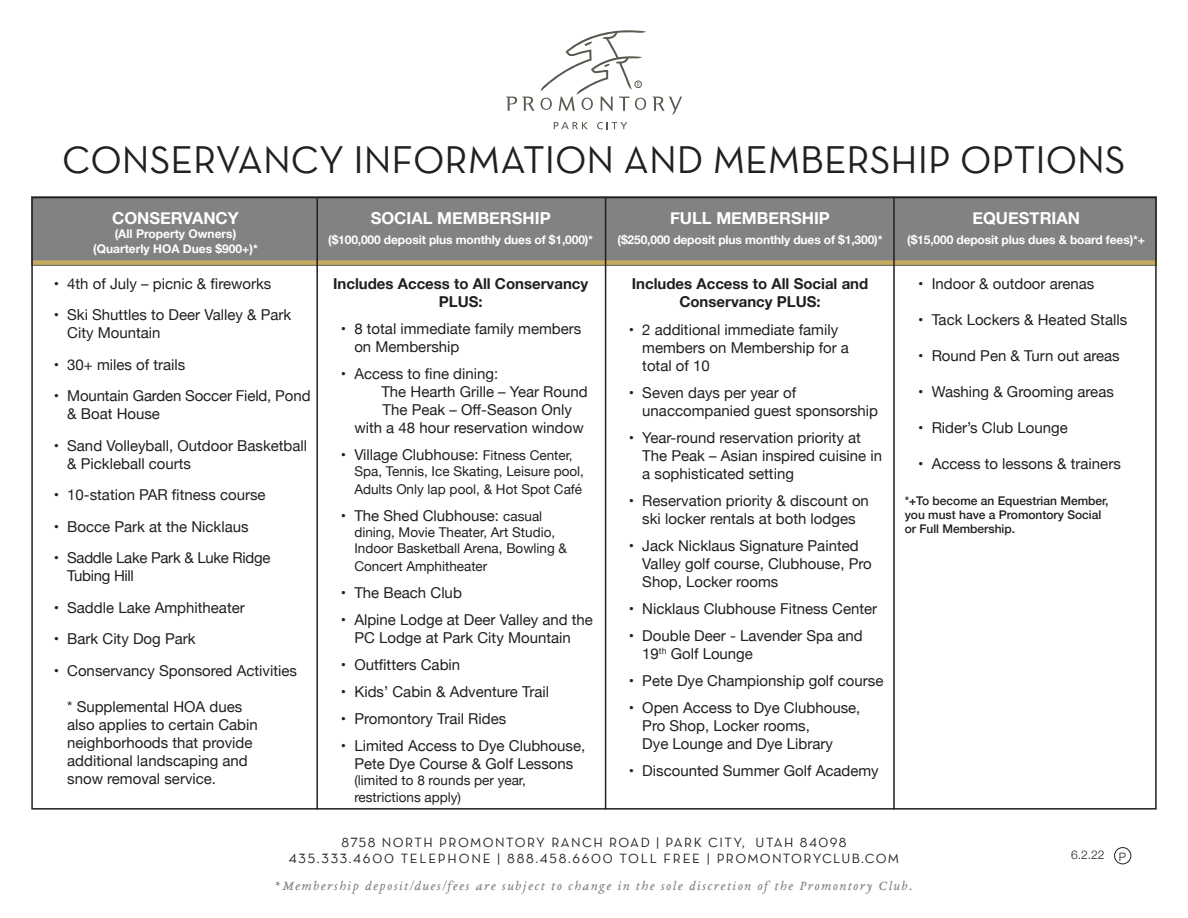
<style>
.page{position:relative;width:1188px;height:918px;background:#fff}
.page>*{position:absolute;margin:0;border:0;box-sizing:border-box;transform-origin:0 0}
.t1{font:39px "Neutra Text Book Alt";color:#231f20}
.t2{font:700 16.5px "Helvetica Neue";color:#fff}
.t3{font:15px/18px "Helvetica Neue";color:#231f20}
.t4{font:700 15px/18px "Helvetica Neue";color:#231f20;text-align:center}
.t5{font:15px/18px "Helvetica Neue";letter-spacing:-.02em;color:#231f20}
.t6{font:13.5px/16.2px "Helvetica Neue";color:#231f20}
.t7{font:italic 13.5px "EB Garamond 08";letter-spacing:.11em;color:#828283}
.t8{font:13.5px "Neutra Text Book Alt";letter-spacing:.13em;color:#231f20}
.t9{font:13.5px "Neutra Text Book Alt";letter-spacing:.11em;color:#231f20}
.t10{font:700 12px "Helvetica Neue";letter-spacing:-.01em;color:#fff}
.t11{font:500 12px "Helvetica Neue";color:#231f20}
.t12{font:300 12px "Helvetica Neue";color:#231f20}
.t13{font:300 11.55px "Helvetica Neue";color:#231f20}
.s1{font-size:13.5px}
</style>
<div class="page">
<div style="left:31px;top:197px;width:1126px;height:67px;background:#828283"></div>
<hr style="left:31px;top:264px;width:1126px;height:2px;background:#231f20">
<div style="left:31px;top:260px;width:1126px;height:5px;background:#c7ab5e"></div>
<svg style="left:652px;top:97px;width:30px;height:18px"></svg>
<svg style="left:506px;top:97px;width:28px;height:14px"></svg>
<svg style="left:540px;top:30px;width:106px;height:81px"></svg>
<div style="left:635px;top:81px;width:7px;height:7px;border:1px solid #5a5950;border-radius:50%"></div>
<svg style="left:554px;top:122px;width:34px;height:7px"></svg>
<svg style="left:597px;top:122px;width:30px;height:7px"></svg>
<div style="left:1114px;top:847px;width:17px;height:17px;border:1px solid #231f20;border-radius:50%"></div>
<hr style="left:605px;top:197px;width:1px;height:613px;background:#231f20">
<hr style="left:893px;top:197px;width:2px;height:613px;background:#231f20">
<hr style="left:316px;top:198px;width:2px;height:612px;background:#231f20">
<p class="t1" style="left:62px;top:136px;width:1065px">CONSERVANCY INFORMATION AND MEMBERSHIP OPTIONS</p>
<p class="t2" style="left:670px;top:205px;width:161px">FULL MEMBERSHIP</p>
<p class="t10" style="left:618px;top:230px;width:266px">($250,000 deposit plus monthly dues of $1,300)*</p>
<p class="t4" style="left:632px;top:275px;width:238px">Includes Access to All Social and<br>Conservancy PLUS:</p>
<p class="t3" style="left:642px;top:322px;width:208px;text-indent:-14px">• 2 additional immediate family members on Membership for a total of 10</p>
<p class="t3" style="left:642px;top:385px;width:237px;text-indent:-14px">• Seven days per year of unaccompanied guest sponsorship</p>
<p class="t3" style="left:642px;top:430px;width:241px;text-indent:-14px">• Year-round reservation priority at<br>The Peak – Asian inspired cuisine in a sophisticated setting</p>
<p class="t3" style="left:629px;top:493px;width:242px;text-align:center">• Reservation priority &amp; discount on ski locker rentals at both lodges</p>
<p class="t3" style="left:642px;top:538px;width:231px;text-indent:-14px">• Jack Nicklaus Signature Painted<br>Valley golf course, Clubhouse, Pro<br>Shop, Locker rooms</p>
<p class="t3" style="left:629px;top:601px;width:250px">• Nicklaus Clubhouse Fitness Center</p>
<p class="t3" style="left:642px;top:628px;width:222px;text-indent:-14px">• Double Deer - Lavender Spa and<br>19<sup>th</sup> Golf Lounge</p>
<p class="t3" style="left:629px;top:673px;width:256px">• Pete Dye Championship golf course</p>
<p class="t3" style="left:642px;top:700px;width:220px;text-indent:-14px">• Open Access to Dye Clubhouse,<br>Pro Shop, Locker rooms,<br>Dye Lounge and Dye Library</p>
<p class="t3" style="left:629px;top:763px;width:251px">• Discounted Summer Golf Academy</p>
<p class="t2" style="left:112px;top:205px;width:128px">CONSERVANCY</p>
<p class="t10" style="left:115px;top:225px;width:123px">(All Property Owners)</p>
<p class="t10" style="left:93px;top:239px;width:166px">(Quarterly HOA Dues $900+)*</p>
<p class="t3" style="left:54px;top:275px;width:219px">• 4th of July – picnic &amp; fireworks</p>
<p class="t3" style="left:67px;top:307px;width:226px;text-indent:-14px">• Ski Shuttles to Deer Valley &amp; Park<br>City Mountain</p>
<p class="t3" style="left:54px;top:356px;width:133px">• 30+ miles of trails</p>
<p class="t3" style="left:67px;top:388px;width:245px;text-indent:-14px">• Mountain Garden Soccer Field, Pond &amp; Boat House</p>
<p class="t3" style="left:67px;top:437px;width:242px;text-indent:-14px">• Sand Volleyball, Outdoor Basketball &amp; Pickleball courts</p>
<p class="t3" style="left:54px;top:487px;width:213px">• 10-station PAR fitness course</p>
<p class="t3" style="left:54px;top:518px;width:196px">• Bocce Park at the Nicklaus</p>
<p class="t5" style="left:67px;top:550px;width:205px;text-indent:-14px">• Saddle Lake Park &amp; Luke Ridge<br>Tubing Hill</p>
<p class="t3" style="left:54px;top:599px;width:193px">• Saddle Lake Amphitheater</p>
<p class="t3" style="left:54px;top:631px;width:143px">• Bark City Dog Park</p>
<p class="t3" style="left:54px;top:662px;width:245px">• Conservancy Sponsored Activities</p>
<p class="t3" style="left:67px;top:698px;width:192px">* Supplemental HOA dues also applies to certain Cabin neighborhoods that provide</p>
<p class="t3" style="left:67px;top:752px;width:182px">additional landscaping and</p>
<p class="t3" style="left:67px;top:770px;width:150px">snow removal service.</p>
<p class="t2" style="left:371px;top:205px;width:181px">SOCIAL MEMBERSHIP</p>
<p class="t10" style="left:328px;top:230px;width:266px">($100,000 deposit plus monthly dues of $1,000)*</p>
<p class="t4" style="left:333px;top:275px;width:257px">Includes Access to All Conservancy<br>PLUS:</p>
<p class="t3" style="left:354px;top:320px;width:229px;text-indent:-14px">• 8 total immediate family members on Membership</p>
<p class="t3" style="left:341px;top:365px;width:159px">• Access to fine dining:</p>
<p class="t3" style="left:381px;top:383px;width:208px">The Hearth Grille – Year Round</p>
<p class="t3" style="left:354px;top:401px;width:231px;text-indent:28px">The Peak – Off-Season Only with a 48 hour reservation window</p>
<p class="t3" style="left:341px;top:446px;width:233px">• Village Clubhouse: <span class="s1">Fitness Center,</span></p>
<p class="t6" style="left:354px;top:463px;width:231px;line-height:18px">Spa, Tennis, Ice Skating, Leisure pool,<br>Adults Only lap pool, &amp; Hot Spot Café</p>
<p class="t3" style="left:341px;top:507px;width:203px">• The Shed Clubhouse: <span class="s1">casual</span></p>
<p class="t6" style="left:354px;top:525px;width:214px">dining, Movie Theater, Art Studio,<br>Indoor Basketball Arena, Bowling &amp;</p>
<p class="t6" style="left:354px;top:559px;width:135px">Concert Amphitheater</p>
<p class="t3" style="left:341px;top:585px;width:123px">• The Beach Club</p>
<p class="t3" style="left:341px;top:612px;width:254px;text-align:center">• Alpine Lodge at Deer Valley and the<br>PC Lodge at Park City Mountain</p>
<p class="t3" style="left:341px;top:657px;width:121px">• Outfitters Cabin</p>
<p class="t3" style="left:341px;top:684px;width:210px">• Kids’ Cabin &amp; Adventure Trail</p>
<p class="t3" style="left:341px;top:711px;width:167px">• Promontory Trail Rides</p>
<p class="t3" style="left:341px;top:738px;width:246px;text-align:center">• Limited Access to Dye Clubhouse,<br>Pete Dye Course &amp; Golf Lessons</p>
<p class="t6" style="left:354px;top:773px;width:173px">(limited to 8 rounds per year, restrictions apply)</p>
<p class="t2" style="left:972px;top:205px;width:109px">EQUESTRIAN</p>
<p class="t10" style="left:907px;top:230px;width:239px">($15,000 deposit plus dues &amp; board fees)*+</p>
<p class="t3" style="left:918px;top:275px;width:178px">• Indoor &amp; outdoor arenas</p>
<p class="t3" style="left:918px;top:311px;width:211px">• Tack Lockers &amp; Heated Stalls</p>
<p class="t3" style="left:918px;top:347px;width:203px">• Round Pen &amp; Turn out areas</p>
<p class="t3" style="left:918px;top:383px;width:197px">• Washing &amp; Grooming areas</p>
<p class="t3" style="left:918px;top:419px;width:151px">• Rider’s Club Lounge</p>
<p class="t3" style="left:918px;top:455px;width:204px">• Access to lessons &amp; trainers</p>
<p class="t11" style="left:905px;top:491px;width:205px">*+To become an Equestrian Member,</p>
<p class="t11" style="left:905px;top:505px;width:198px">you must have a Promontory Social</p>
<p class="t11" style="left:905px;top:520px;width:112px">or Full Membership.</p>
<p class="t9" style="left:342px;top:834px;width:506px">8758 NORTH PROMONTORY RANCH ROAD | PARK CITY, UTAH 84098</p>
<p class="t8" style="left:289px;top:851px;width:612px">435.333.4600 TELEPHONE | 888.458.6600 TOLL FREE | PROMONTORYCLUB.COM</p>
<p class="t12" style="left:1071px;top:845px;width:35px">6.2.22</p>
<p class="t13" style="left:1119px;top:847px;width:9px">P</p>
<p class="t7" style="left:276px;top:877px;width:638px">*Membership deposit/dues/fees are subject to change in the sole discretion of the Promontory Club.</p>
</div>
